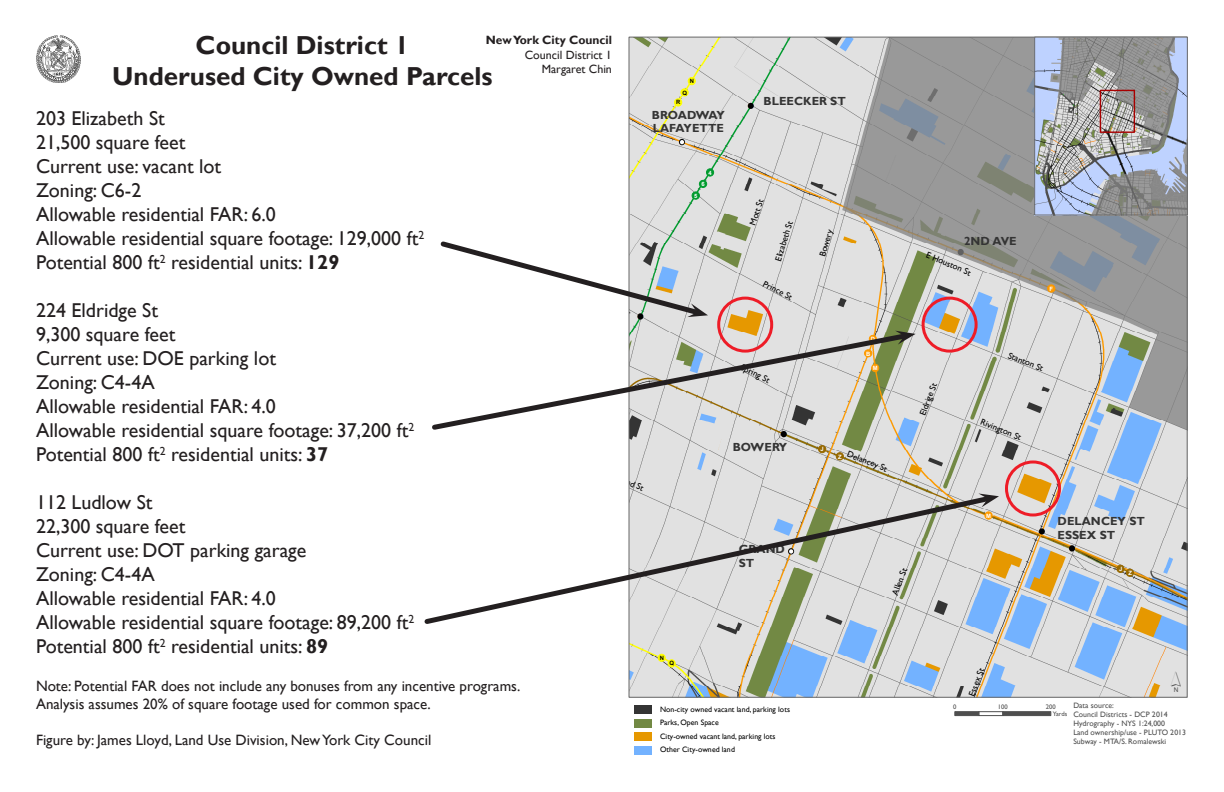
<style>
.page{position:relative;width:1224px;height:792px;background:#fff}
.page>*{position:absolute;margin:0;border:0;box-sizing:border-box;transform-origin:0 0}
.t1{font:29.3px "ESRI North";color:#4e4e4e}
.t2{font:700 26px/31.2px "Gill Sans";color:#231f20;text-align:center}
.t3{font:20px "Gill Sans";color:#231f20}
.t4{font:15px/18px "Gill Sans";color:#231f20}
.t5{font:12px "Gill Sans";color:#231f20}
.t6{font:700 12px "Gill Sans";color:#231f20}
.t7{font:700 11.7px/13.7px "Gill Sans";color:#343434}
.t8{font:8.9px "Gill Sans";color:#000}
.t9{font:7.8px/9.2px "Gill Sans";color:#4e4e4e}
.t10{font:7.8px/13.6px "Gill Sans";color:#000}
.t11{font:6.6px/6.9px "Gill Sans";letter-spacing:-.005em;color:#4e4e4e}
.t12{font:700 5.9px "Arial";color:#fff}
.t13{font:700 5.9px "Arial";color:#000}
.s1{font-weight:700}
</style>
<div class="page">
<img style="left:36px;top:36px;width:44px;height:46px">
<img style="left:631px;top:39px;width:555px;height:657px">
<div style="left:1126px;top:569px;width:7px;height:7px;background:#976900;border-radius:50%"></div>
<div style="left:1126px;top:569px;width:7px;height:7px;border:1px solid #976900;border-radius:50%"></div>
<div style="left:1117px;top:565px;width:7px;height:7px;background:#976900;border-radius:50%"></div>
<div style="left:1117px;top:565px;width:7px;height:7px;border:1px solid #976900;border-radius:50%"></div>
<div style="left:836px;top:453px;width:7px;height:7px;background:#976900;border-radius:50%"></div>
<div style="left:836px;top:453px;width:7px;height:7px;border:1px solid #976900;border-radius:50%"></div>
<div style="left:818px;top:446px;width:8px;height:7px;background:#976900;border-radius:50%"></div>
<div style="left:818px;top:446px;width:8px;height:7px;border:1px solid #976900;border-radius:50%"></div>
<div style="left:668px;top:660px;width:7px;height:7px;background:#ff0;border-radius:50%"></div>
<div style="left:668px;top:660px;width:7px;height:7px;border:1px solid #ff0;border-radius:50%"></div>
<div style="left:658px;top:654px;width:7px;height:7px;background:#ff0;border-radius:50%"></div>
<div style="left:658px;top:654px;width:7px;height:7px;border:1px solid #ff0;border-radius:50%"></div>
<div style="left:675px;top:99px;width:7px;height:7px;background:#ff0;border-radius:50%"></div>
<div style="left:675px;top:99px;width:7px;height:7px;border:1px solid #ff0;border-radius:50%"></div>
<div style="left:681px;top:89px;width:7px;height:7px;background:#ff0;border-radius:50%"></div>
<div style="left:681px;top:89px;width:7px;height:7px;border:1px solid #ff0;border-radius:50%"></div>
<div style="left:688px;top:77px;width:7px;height:8px;background:#ff0;border-radius:50%"></div>
<div style="left:688px;top:77px;width:7px;height:8px;border:1px solid #ff0;border-radius:50%"></div>
<div style="left:1048px;top:285px;width:7px;height:7px;background:#fd9a00;border-radius:50%"></div>
<div style="left:1048px;top:285px;width:7px;height:7px;border:1px solid #fd9a00;border-radius:50%"></div>
<div style="left:699px;top:180px;width:8px;height:7px;background:#009b2e;border-radius:50%"></div>
<div style="left:699px;top:180px;width:8px;height:7px;border:1px solid #009b2e;border-radius:50%"></div>
<div style="left:692px;top:192px;width:7px;height:7px;background:#009b2e;border-radius:50%"></div>
<div style="left:692px;top:192px;width:7px;height:7px;border:1px solid #009b2e;border-radius:50%"></div>
<div style="left:707px;top:169px;width:7px;height:7px;background:#009b2e;border-radius:50%"></div>
<div style="left:707px;top:169px;width:7px;height:7px;border:1px solid #009b2e;border-radius:50%"></div>
<svg style="left:954px;top:711px;width:24px;height:5px"></svg>
<div style="left:978px;top:711px;width:25px;height:5px;border:1px solid #4e4e4e"></div>
<svg style="left:1002px;top:711px;width:49px;height:5px"></svg>
<div style="left:635px;top:705px;width:17px;height:9px;background:#343434"></div>
<div style="left:635px;top:719px;width:17px;height:9px;background:#728944"></div>
<div style="left:635px;top:732px;width:17px;height:9px;background:#e69800"></div>
<div style="left:635px;top:746px;width:17px;height:9px;background:#73b2ff"></div>
<img style="left:1036px;top:39px;width:150px;height:174px">
<div style="left:1100px;top:90px;width:35px;height:43px;border:1px solid #a80000"></div>
<div style="left:1034px;top:37px;width:154px;height:178px;border:1px solid #686868"></div>
<svg style="left:424px;top:493px;width:570px;height:134px"></svg>
<svg style="left:978px;top:493px;width:21px;height:14px"></svg>
<svg style="left:432px;top:330px;width:478px;height:103px"></svg>
<svg style="left:895px;top:331px;width:21px;height:14px"></svg>
<svg style="left:440px;top:238px;width:268px;height:81px"></svg>
<div style="left:717px;top:297px;width:56px;height:56px;border:3px solid #ee1c27;border-radius:50%"></div>
<div style="left:922px;top:297px;width:56px;height:56px;border:3px solid #ee1c27;border-radius:50%"></div>
<div style="left:1005px;top:460px;width:56px;height:56px;border:3px solid #ee1c27;border-radius:50%"></div>
<p class="t2" style="left:112px;top:30px;width:382px">Council District 1<br>Underused City Owned Parcels</p>
<p class="t6" style="left:486px;top:33px;width:128px">New York City Council</p>
<p class="t5" style="left:525px;top:48px;width:89px">Council District 1</p>
<p class="t5" style="left:542px;top:62px;width:72px">Margaret Chin</p>
<p class="t3" style="left:36px;top:107px;width:130px">203 Elizabeth St</p>
<p class="t3" style="left:36px;top:131px;width:151px">21,500 square feet</p>
<p class="t3" style="left:36px;top:155px;width:187px">Current use: vacant lot</p>
<p class="t3" style="left:36px;top:179px;width:107px">Zoning: C6-2</p>
<p class="t3" style="left:36px;top:203px;width:241px">Allowable residential FAR: 6.0</p>
<p class="t3" style="left:36px;top:227px;width:390px">Allowable residential square footage: 129,000 ft<sup>2</sup></p>
<p class="t3" style="left:36px;top:251px;width:305px">Potential 800 ft<sup>2</sup> residential units: <span class="s1">129</span></p>
<p class="t3" style="left:36px;top:299px;width:124px">224 Eldridge St</p>
<p class="t3" style="left:36px;top:323px;width:141px">9,300 square feet</p>
<p class="t3" style="left:36px;top:347px;width:242px">Current use: DOE parking lot</p>
<p class="t3" style="left:36px;top:371px;width:120px">Zoning: C4-4A</p>
<p class="t3" style="left:36px;top:395px;width:241px">Allowable residential FAR: 4.0</p>
<p class="t3" style="left:36px;top:419px;width:380px">Allowable residential square footage: 37,200 ft<sup>2</sup></p>
<p class="t3" style="left:36px;top:443px;width:294px">Potential 800 ft<sup>2</sup> residential units: <span class="s1">37</span></p>
<p class="t3" style="left:36px;top:491px;width:118px">112 Ludlow St</p>
<p class="t3" style="left:36px;top:515px;width:151px">22,300 square feet</p>
<p class="t3" style="left:36px;top:539px;width:272px">Current use: DOT parking garage</p>
<p class="t3" style="left:36px;top:563px;width:120px">Zoning: C4-4A</p>
<p class="t3" style="left:36px;top:587px;width:241px">Allowable residential FAR: 4.0</p>
<p class="t3" style="left:36px;top:611px;width:380px">Allowable residential square footage: 89,200 ft<sup>2</sup></p>
<p class="t3" style="left:36px;top:635px;width:294px">Potential 800 ft<sup>2</sup> residential units: <span class="s1">89</span></p>
<p class="t4" style="left:36px;top:677px;width:486px">Note: Potential FAR does not include any bonuses from any incentive programs.<br>Analysis assumes 20% of square footage used for common space.</p>
<p class="t4" style="left:36px;top:731px;width:397px">Figure by: James Lloyd, Land Use Division, New York City Council</p>
<p class="t8" style="left:616px;top:471px;width:34px;rotate:24deg">Grand St</p>
<p class="t13" style="left:690px;top:77px;width:6px">N</p>
<p class="t13" style="left:682px;top:89px;width:6px">Q</p>
<p class="t13" style="left:676px;top:98px;width:6px">R</p>
<p class="t7" style="left:652px;top:108px;width:75px">BROADWAY<br>LAFAYETTE</p>
<p class="t12" style="left:709px;top:168px;width:5px">4</p>
<p class="t12" style="left:702px;top:180px;width:5px">6</p>
<p class="t12" style="left:694px;top:192px;width:5px">5</p>
<p class="t7" style="left:764px;top:95px;width:84px">BLEECKER ST</p>
<p class="t8" style="left:747px;top:223px;width:29px;rotate:-72deg">Mott St</p>
<p class="t8" style="left:773px;top:259px;width:43px;rotate:-73deg">Elizabeth St</p>
<p class="t8" style="left:766px;top:278px;width:33px;rotate:28deg">Prince St</p>
<p class="t8" style="left:817px;top:255px;width:29px;rotate:-74deg">Bowery</p>
<p class="t8" style="left:744px;top:362px;width:33px;rotate:28deg">Spring St</p>
<p class="t12" style="left:871px;top:335px;width:6px">D</p>
<p class="t12" style="left:866px;top:350px;width:6px">B</p>
<p class="t12" style="left:873px;top:364px;width:6px">M</p>
<p class="t7" style="left:733px;top:441px;width:56px">BOWERY</p>
<p class="t12" style="left:821px;top:445px;width:5px">J</p>
<p class="t8" style="left:849px;top:449px;width:44px;rotate:21deg">Delancey St</p>
<p class="t12" style="left:838px;top:453px;width:5px">Z</p>
<p class="t13" style="left:660px;top:654px;width:6px">N</p>
<p class="t13" style="left:670px;top:659px;width:6px">Q</p>
<p class="t7" style="left:739px;top:543px;width:48px">GRAND<br>ST</p>
<p class="t8" style="left:890px;top:593px;width:30px;rotate:-69deg">Allen St</p>
<p class="t10" style="left:660px;top:702px;width:131px">Non-city owned vacant land, parking lots<br>Parks, Open Space<br>City-owned vacant land, parking lots<br>Other City-owned land</p>
<p class="t7" style="left:964px;top:234px;width:54px">2ND AVE</p>
<p class="t8" style="left:929px;top:250px;width:49px;rotate:23deg">E Houston St</p>
<p class="t12" style="left:1050px;top:285px;width:5px">F</p>
<p class="t8" style="left:917px;top:413px;width:35px;rotate:-69deg">Eldrige St</p>
<p class="t8" style="left:1011px;top:350px;width:39px;rotate:22deg">Stanton St</p>
<p class="t8" style="left:983px;top:417px;width:45px;rotate:22deg">Rivington St</p>
<p class="t12" style="left:986px;top:512px;width:6px">M</p>
<p class="t7" style="left:1058px;top:515px;width:89px">DELANCEY ST<br>ESSEX ST</p>
<p class="t12" style="left:1119px;top:565px;width:5px">J</p>
<p class="t12" style="left:1128px;top:569px;width:5px">Z</p>
<p class="t8" style="left:966px;top:694px;width:31px;rotate:-69deg">Essex St</p>
<p class="t1" style="left:1171px;top:665px;width:12px">´</p>
<p class="t11" style="left:953px;top:703px;width:5px">0</p>
<p class="t11" style="left:998px;top:703px;width:11px">100</p>
<p class="t11" style="left:1053px;top:703px;width:16px;text-indent:-7px">200<br>Yards</p>
<p class="t9" style="left:1073px;top:701px;width:114px">Data source:<br>Council Districts - DCP 2014<br>Hydrography - NYS 1:24,000<br>Land ownership/use - PLUTO 2013<br>Subway - MTA/S. Romalewski</p>
</div>
